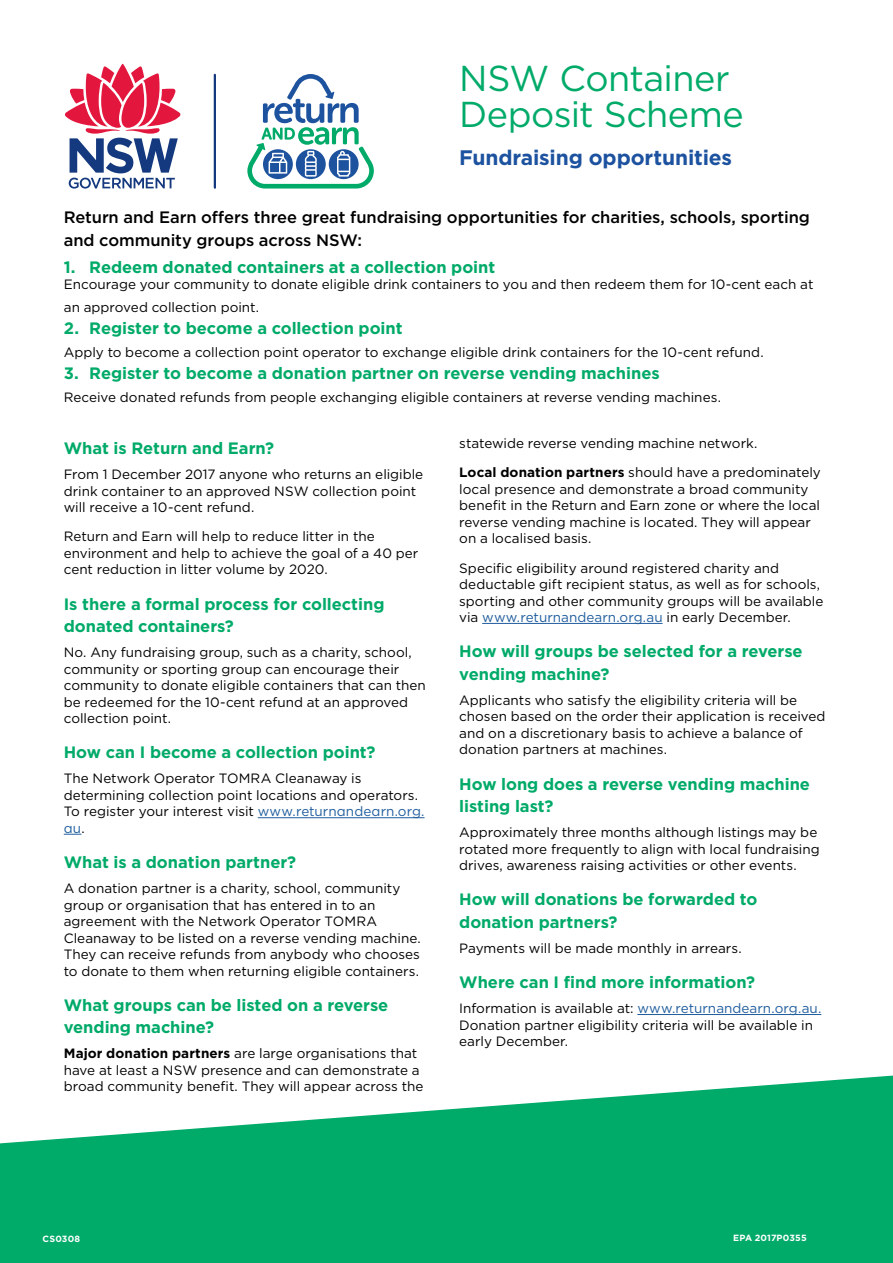
<style>
.page{position:relative;width:893px;height:1263px;background:#fff}
.page>*{position:absolute;margin:0;border:0;box-sizing:border-box;transform-origin:0 0}
.t1{font:36px/36px "Gotham";letter-spacing:-.015em;color:#00aa69}
.t2{font:700 21px "Gotham";letter-spacing:-.005em;color:#1c529f}
.t3{font:700 16.5px/22.5px "Gotham";letter-spacing:-.005em;color:#00aa69}
.t4{font:500 16.5px/22.5px "Gotham";letter-spacing:-.005em;color:#000}
.t5{font:13.5px/16.5px "Gotham";color:#000}
.t6{font:700 9px "Gotham";letter-spacing:.015em;color:#fff}
.s1{color:#215e9e}
.s2{font-weight:700}
</style>
<div class="page">
<svg style="left:0;top:1075px;width:893px;height:188px;fill:#00aa69"></svg>
<svg style="left:65px;top:63px;width:116px;height:126px"></svg>
<hr style="left:214px;top:75px;width:2px;height:113px;background:#15397f">
<svg style="left:247px;top:74px;width:127px;height:115px"></svg>
<hr style="left:258px;top:817px;width:166px;height:1px;background:#215e9e">
<svg style="left:64px;top:834px;width:17px;height:1px"></svg>
<hr style="left:482px;top:623px;width:180px;height:1px;background:#215e9e">
<hr style="left:637px;top:1014px;width:184px;height:1px;background:#215e9e">
<h1 class="t1" style="left:459px;top:59px;width:286px">NSW Container<br>Deposit Scheme</h1>
<h2 class="t2" style="left:459px;top:144px;width:274px">Fundraising opportunities</h2>
<p class="t4" style="left:64px;top:206px;width:748px">Return and Earn offers three great fundraising opportunities for charities, schools, sporting and community groups across NSW:</p>
<p class="t3" style="left:64px;top:256px;width:433px">1. Redeem donated containers at a collection point</p>
<p class="t5" style="left:64px;top:273px;width:751px;line-height:22.5px">Encourage your community to donate eligible drink containers to you and then redeem them for 10-cent each at an approved collection point.</p>
<p class="t3" style="left:64px;top:317px;width:340px">2. Register to become a collection point</p>
<p class="t5" style="left:64px;top:343px;width:701px">Apply to become a collection point operator to exchange eligible drink containers for the 10-cent refund.</p>
<p class="t3" style="left:64px;top:362px;width:597px">3. Register to become a donation partner on reverse vending machines</p>
<p class="t5" style="left:64px;top:388px;width:659px">Receive donated refunds from people exchanging eligible containers at reverse vending machines.</p>
<p class="t3" style="left:64px;top:437px;width:212px">What is Return and Earn?</p>
<p class="t5" style="left:64px;top:466px;width:361px">From 1 December 2017 anyone who returns an eligible drink container to an approved NSW collection point will receive a 10-cent refund.</p>
<p class="t5" style="left:64px;top:528px;width:356px">Return and Earn will help to reduce litter in the environment and help to achieve the goal of a 40 per cent reduction in litter volume by 2020.</p>
<p class="t3" style="left:64px;top:592px;width:322px">Is there a formal process for collecting donated containers?</p>
<p class="t5" style="left:64px;top:644px;width:364px">No. Any fundraising group, such as a charity, school, community or sporting group can encourage their community to donate eligible containers that can then be redeemed for the 10-cent refund at an approved collection point.</p>
<p class="t3" style="left:64px;top:741px;width:313px">How can I become a collection point?</p>
<p class="t5" style="left:64px;top:770px;width:362px">The Network Operator TOMRA Cleanaway is determining collection point locations and operators.<br>To register your interest visit <span class="s1">www.returnandearn.org. au</span>.</p>
<p class="t3" style="left:64px;top:851px;width:234px">What is a donation partner?</p>
<p class="t5" style="left:64px;top:880px;width:358px">A donation partner is a charity, school, community group or organisation that has entered in to an agreement with the Network Operator TOMRA Cleanaway to be listed on a reverse vending machine.<br>They can receive refunds from anybody who chooses to donate to them when returning eligible containers.</p>
<p class="t3" style="left:64px;top:994px;width:326px">What groups can be listed on a reverse vending machine?</p>
<p class="t5" style="left:64px;top:1045px;width:361px"><span class="s2">Major donation partners</span> are large organisations that have at least a NSW presence and can demonstrate a broad community benefit. They will appear across the</p>
<p class="t5" style="left:459px;top:428px;width:363px;line-height:29.2px">statewide reverse vending machine network.<br><span class="s2">Local donation partners</span> should have a predominately</p>
<p class="t5" style="left:459px;top:480px;width:362px">local presence and demonstrate a broad community benefit in the Return and Earn zone or where the local reverse vending machine is located. They will appear on a localised basis.</p>
<p class="t5" style="left:459px;top:559px;width:366px">Specific eligibility around registered charity and deductable gift recipient status, as well as for schools, sporting and other community groups will be available via <span class="s1">www.returnandearn.org.au</span> in early December.</p>
<p class="t3" style="left:459px;top:640px;width:345px">How will groups be selected for a reverse vending machine?</p>
<p class="t5" style="left:459px;top:691px;width:368px">Applicants who satisfy the eligibility criteria will be chosen based on the order their application is received and on a discretionary basis to achieve a balance of donation partners at machines.</p>
<p class="t3" style="left:459px;top:772px;width:352px">How long does a reverse vending machine listing last?</p>
<p class="t5" style="left:459px;top:824px;width:362px">Approximately three months although listings may be rotated more frequently to align with local fundraising drives, awareness raising activities or other events.</p>
<p class="t3" style="left:459px;top:888px;width:300px">How will donations be forwarded to donation partners?</p>
<p class="t5" style="left:459px;top:939px;width:284px">Payments will be made monthly in arrears.</p>
<p class="t3" style="left:459px;top:971px;width:297px">Where can I find more information?</p>
<p class="t5" style="left:459px;top:1000px;width:364px">Information is available at: <span class="s1">www.returnandearn.org.au.<br></span>Donation partner eligibility criteria will be available in early December.</p>
<p class="t6" style="left:43px;top:1233px;width:39px">CS0308</p>
<p class="t6" style="left:733px;top:1232px;width:75px">EPA 2017P0355</p>
</div>
